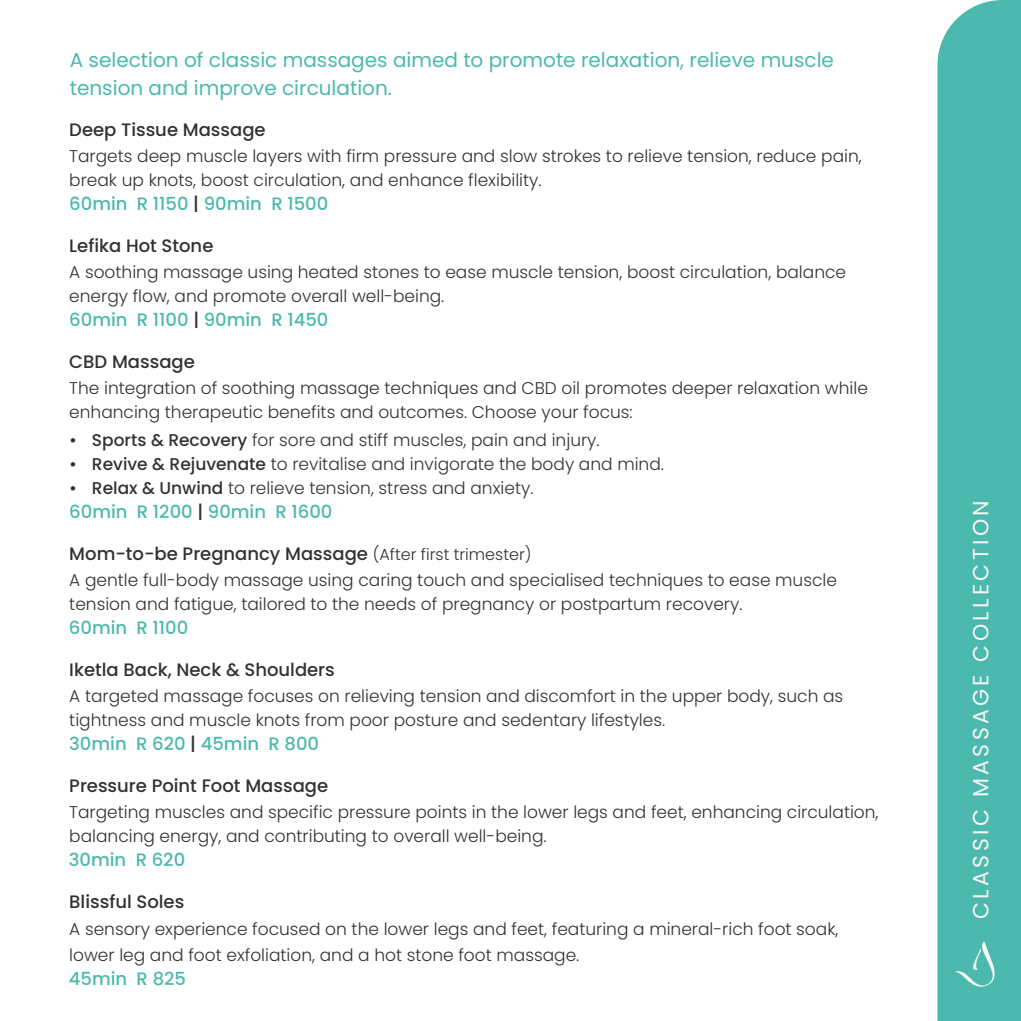
<style>
.page{position:relative;width:1021px;height:1021px;background:#fff}
.page>*{position:absolute;margin:0;border:0;box-sizing:border-box;transform-origin:0 0}
.t1{font:22px "Poppins";letter-spacing:.15em;color:#f7f6f4}
.t2{font:20px/28px "Poppins";color:#4db9ae}
.t3{font:500 18px "Poppins";color:#333231}
.t4{font:500 18px "Poppins";color:#4db9ae}
.t5{font:300 17px/24px "Poppins";color:#333231}
.s1{color:#333231}
.s2{font-weight:500}
.s3{font-weight:300;font-size:16px}
</style>
<div class="page">
<div style="left:937px;top:0;width:83px;height:1020px;background:#4bb9ad"></div>
<svg style="left:955px;top:941px;width:42px;height:45px;background:#62c1b6"></svg>
<p class="t2" style="left:70px;top:46px;width:765px">A selection of classic massages aimed to promote relaxation, relieve muscle tension and improve circulation.</p>
<p class="t3" style="left:69px;top:119px;width:198px">Deep Tissue Massage</p>
<p class="t5" style="left:69px;top:144px;width:794px">Targets deep muscle layers with firm pressure and slow strokes to relieve tension, reduce pain, break up knots, boost circulation, and enhance flexibility.</p>
<p class="t4" style="left:69px;top:193px;width:260px">60min R 1150 <span class="s1">|</span> 90min R 1500</p>
<p class="t3" style="left:69px;top:235px;width:146px">Lefika Hot Stone</p>
<p class="t5" style="left:69px;top:260px;width:778px">A soothing massage using heated stones to ease muscle tension, boost circulation, balance energy flow, and promote overall well-being.</p>
<p class="t4" style="left:69px;top:309px;width:261px">60min R 1100 <span class="s1">|</span> 90min R 1450</p>
<p class="t3" style="left:69px;top:351px;width:127px">CBD Massage</p>
<p class="t5" style="left:69px;top:376px;width:800px">The integration of soothing massage techniques and CBD oil promotes deeper relaxation while enhancing therapeutic benefits and outcomes. Choose your focus:</p>
<p class="t5" style="left:69px;top:428px;width:532px"><span class="s2">• Sports &amp; Recovery</span> for sore and stiff muscles, pain and injury.</p>
<p class="t5" style="left:69px;top:452px;width:596px"><span class="s2">• Revive &amp; Rejuvenate</span> to revitalise and invigorate the body and mind.</p>
<p class="t5" style="left:69px;top:476px;width:465px"><span class="s2">• Relax &amp; Unwind</span> to relieve tension, stress and anxiety.</p>
<p class="t4" style="left:69px;top:501px;width:265px">60min R 1200 <span class="s1">|</span> 90min R 1600</p>
<p class="t3" style="left:69px;top:543px;width:464px">Mom-to-be Pregnancy Massage <span class="s3">(After first trimester)</span></p>
<p class="t5" style="left:69px;top:568px;width:769px">A gentle full-body massage using caring touch and specialised techniques to ease muscle tension and fatigue, tailored to the needs of pregnancy or postpartum recovery.</p>
<p class="t4" style="left:69px;top:617px;width:121px">60min R 1100</p>
<p class="t3" style="left:69px;top:659px;width:267px">Iketla Back, Neck &amp; Shoulders</p>
<p class="t5" style="left:69px;top:684px;width:775px">A targeted massage focuses on relieving tension and discomfort in the upper body, such as tightness and muscle knots from poor posture and sedentary lifestyles.</p>
<p class="t4" style="left:69px;top:733px;width:251px">30min R 620 <span class="s1">|</span> 45min R 800</p>
<p class="t3" style="left:69px;top:775px;width:260px">Pressure Point Foot Massage</p>
<p class="t5" style="left:69px;top:800px;width:810px">Targeting muscles and specific pressure points in the lower legs and feet, enhancing circulation, balancing energy, and contributing to overall well-being.</p>
<p class="t4" style="left:69px;top:849px;width:118px">30min R 620</p>
<p class="t3" style="left:69px;top:891px;width:116px">Blissful Soles</p>
<p class="t5" style="left:69px;top:915px;width:770px;line-height:26px">A sensory experience focused on the lower legs and feet, featuring a mineral-rich foot soak, lower leg and foot exfoliation, and a hot stone foot massage.</p>
<p class="t4" style="left:69px;top:967px;width:119px">45min R 825</p>
<p class="t1" style="left:968px;top:918px;width:420px;rotate:-90deg">CLASSIC MASSAGE COLLECTION</p>
</div>
